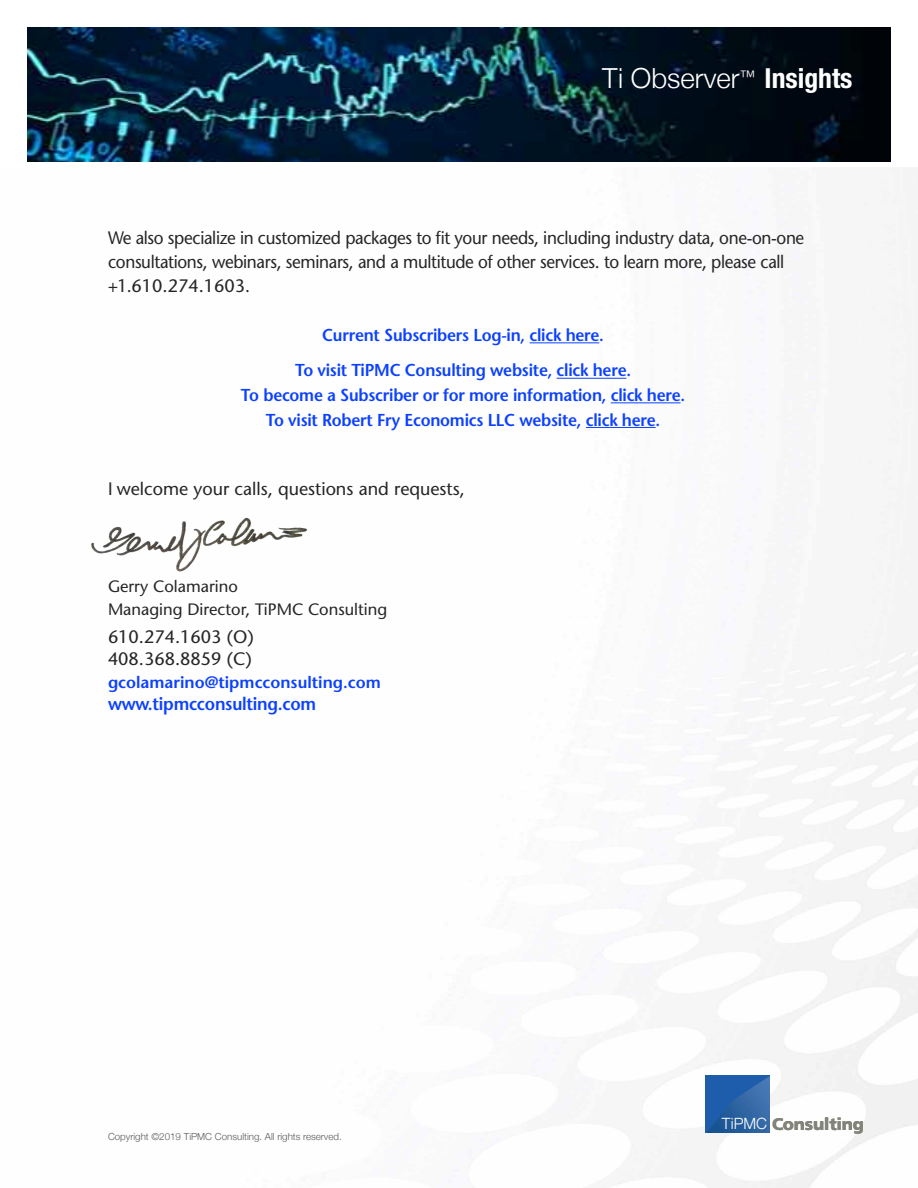
<style>
.page{position:relative;width:918px;height:1188px;background:#fff}
.page>*{position:absolute;margin:0;border:0;box-sizing:border-box;transform-origin:0 0}
.t1{font:300 27.6px "Helvetica Neue";color:#fff}
.t2{font:18px/24px "Stone Sans";letter-spacing:-.02em;color:#272526;scale:.95 1}
.t3{font:18px "Stone Sans";color:#272526;scale:.95 1}
.t4{font:18px/22.5px "Stone Sans";color:#272526}
.t5{font:600 18px "Stone Sans";letter-spacing:-.015em;color:#0c41ff;scale:.95 1}
.t6{font:600 17.25px/35.4px "Stone Sans";letter-spacing:-.015em;color:#0c41ff;text-align:center;scale:.95 1}
.t7{font:900 16.95px "Frutiger";letter-spacing:-.015em;color:#828379}
.t8{font:16.5px/22.5px "Stone Sans";color:#272526}
.t9{font:600 16.5px "Stone Sans";color:#0c41ff}
.t10{font:300 9.75px "Helvetica Neue";color:#585a5c}
.s1{font-weight:700;font-stretch:condensed}
.s2{font-family:"Helvetica Neue";font-weight:300;font-size:15.45px;color:#fff}
</style>
<div class="page">
<img style="left:91px;top:167px;width:827px;height:1021px">
<img style="left:27px;top:27px;width:863px;height:135px">
<hr style="left:530px;top:342px;width:69px;height:1px;background:#0c41ff">
<hr style="left:557px;top:378px;width:69px;height:1px;background:#0c41ff">
<hr style="left:611px;top:402px;width:70px;height:1px;background:#0c41ff">
<hr style="left:586px;top:427px;width:70px;height:1px;background:#0c41ff">
<svg style="left:705px;top:1075px;width:64px;height:58px;background:#2761a6"></svg>
<img style="left:92px;top:517px;width:215px;height:54px">
<h1 class="t1" style="left:602px;top:61px;width:252px">Ti Observer<sup>™</sup> <span class="s1">Insights</span></h1>
<p class="t2" style="left:108px;top:228px;width:734px">We also specialize in customized packages to fit your needs, including industry data, one-on-one consultations, webinars, seminars, and a multitude of other services. to learn more, please call +1.610.274.1603.</p>
<p class="t6" style="left:295px;top:319px;width:355px">Current Subscribers Log-in, click here.<br>To visit TiPMC Consulting website, click here.</p>
<p class="t6" style="left:241px;top:385px;width:469px;line-height:24.6px">To become a Subscriber or for more information, click here.<br>To visit Robert Fry Economics LLC website, click here.</p>
<p class="t3" style="left:108px;top:481px;width:377px">I welcome your calls, questions and requests,</p>
<p class="t8" style="left:108px;top:577px;width:281px">Gerry Colamarino<br>Managing Director, TiPMC Consulting</p>
<p class="t4" style="left:108px;top:627px;width:147px">610.274.1603 (O)<br>408.368.8859 (C)</p>
<p class="t9" style="left:108px;top:676px;width:274px">gcolamarino@tipmcconsulting.com</p>
<p class="t5" style="left:108px;top:697px;width:221px">www.tipmcconsulting.com</p>
<p class="t10" style="left:108px;top:1131px;width:235px">Copyright ©2019 TiPMC Consulting. All rights reserved.</p>
<p class="t7" style="left:722px;top:1117px;width:144px"><span class="s2">TiPMC</span> Consulting</p>
</div>
